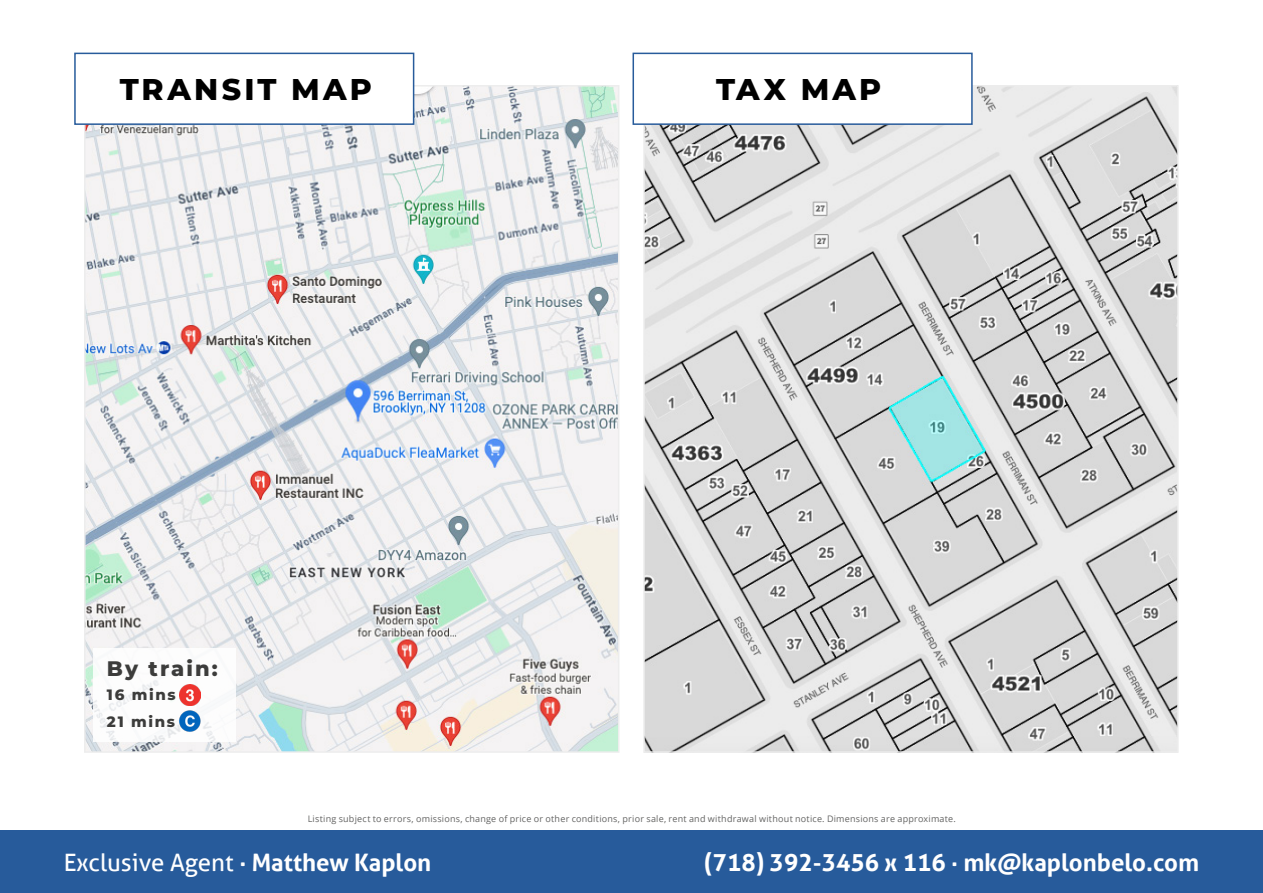
<style>
.page{position:relative;width:1263px;height:893px;background:#fff}
.page>*{position:absolute;margin:0;border:0;box-sizing:border-box;transform-origin:0 0}
.t1{font:800 30px "Montserrat";letter-spacing:.105em;color:#000}
.t2{font:700 24px "Aller";color:#fff}
.t3{font:24px "Aller";color:#fff}
.t4{font:800 21px "Montserrat";letter-spacing:.1em;color:#3c3c3b}
.t5{font:800 15px/27px "Montserrat";letter-spacing:.11em;color:#3c3c3b}
.t6{font:9px "Open Sans";letter-spacing:.025em;color:#3c3c3b}
.s1{font-weight:700}
</style>
<div class="page">
<img style="left:87px;top:88px;width:529px;height:662px">
<div style="left:93px;top:648px;width:142px;height:94px;background:#fff"></div>
<div style="left:0;top:831px;width:1263px;height:62px;background:#275b9b"></div>
<img style="left:646px;top:88px;width:530px;height:662px">
<div style="left:74px;top:53px;width:340px;height:72px;background:#fff;border:2px solid #275b9b"></div>
<div style="left:632px;top:53px;width:341px;height:72px;background:#fff;border:2px solid #275b9b"></div>
<img style="left:180px;top:685px;width:20px;height:20px">
<img style="left:176px;top:710px;width:28px;height:24px">
<h1 class="t1" style="left:120px;top:68px;width:254px">TRANSIT MAP</h1>
<h1 class="t1" style="left:716px;top:68px;width:167px">TAX MAP</h1>
<h3 class="t4" style="left:107px;top:653px;width:112px">By train:</h3>
<h3 class="t5" style="left:107px;top:680px;width:87px">16 mins 3<br>21 mins c</h3>
<p class="t6" style="left:308px;top:812px;width:650px">Listing subject to errors, omissions, change of price or other conditions, prior sale, rent and withdrawal without notice. Dimensions are approximate.</p>
<h2 class="t3" style="left:64px;top:848px;width:369px">Exclusive Agent <span class="s1">· Matthew Kaplon</span></h2>
<h2 class="t2" style="left:704px;top:847px;width:497px">(718) 392-3456 x 116 · mk@kaplonbelo.com</h2>
</div>
